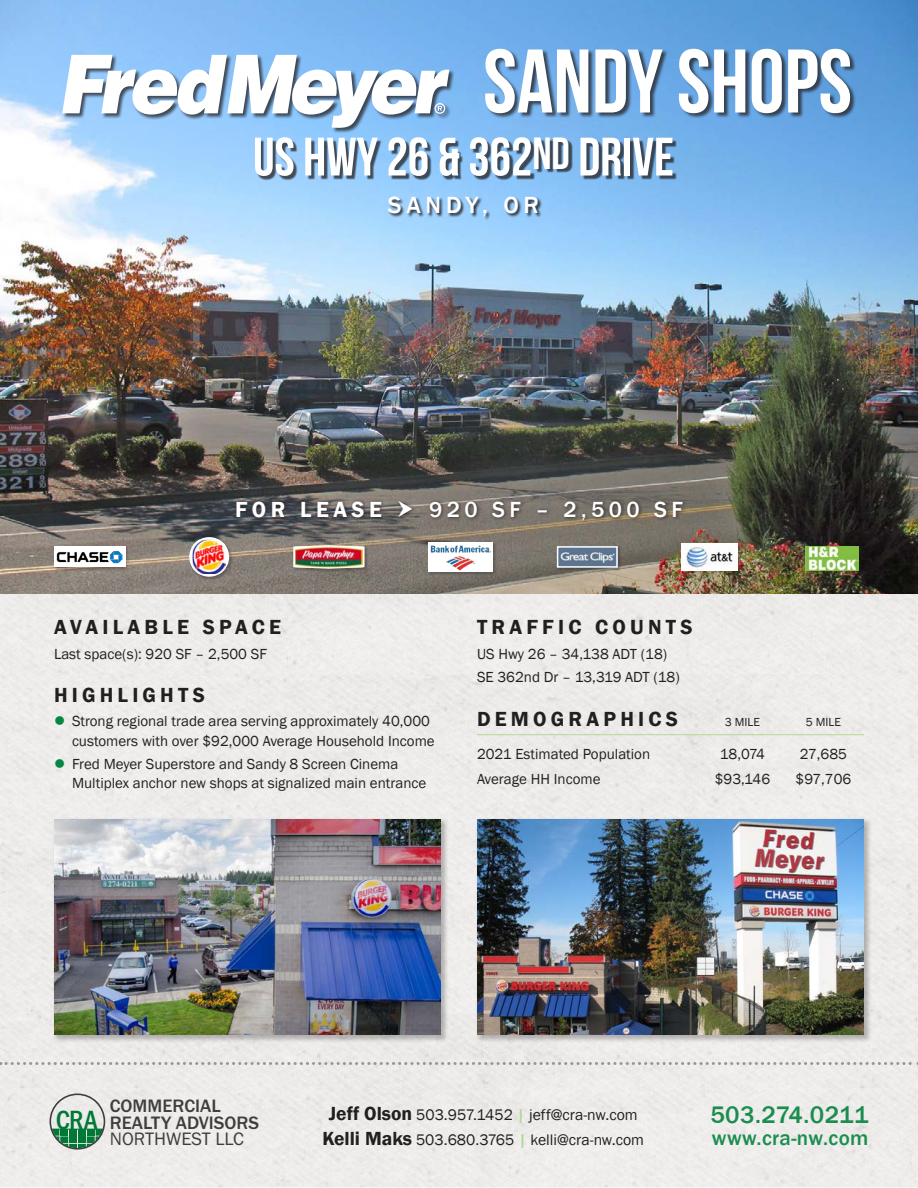
<style>
.page{position:relative;width:918px;height:1188px;background:#fff}
.page>*{position:absolute;margin:0;border:0;box-sizing:border-box;transform-origin:0 0}
.t1{font:90px "Bebas Neue";color:#fff}
.t2{font:54px "Bebas Neue";color:#fff}
.t3{font:500 condensed 27.45px "Franklin Gothic";color:#007836}
.t4{font:500 24.6px "Franklin Gothic";letter-spacing:.02em;color:#1b8d4f}
.t5{font:500 24px "Franklin Gothic";letter-spacing:.2em;color:#fff}
.t6{font:500 22.5px "Franklin Gothic";letter-spacing:.2em;color:#fff}
.t7{font:600 22.5px "Franklin Gothic";letter-spacing:.2em;color:#fff}
.t8{font:600 21px "Franklin Gothic";letter-spacing:.2em;color:#231f20}
.t9{font:500 21px "Franklin Gothic";letter-spacing:.02em;color:#1b8d4f}
.t10{font:500 18.6px/16.5px "Franklin Gothic";color:#3e3e3f}
.t11{font:18.6px "Franklin Gothic";color:#3e3e3f}
.t12{font:15.75px/24.8px "Franklin Gothic";color:#231f20;text-align:center}
.t13{font:15px/19.5px "Franklin Gothic";color:#231f20}
.t14{font:12px "Franklin Gothic";color:#231f20}
.s1{font-size:45px}
.s2{font-size:27.15px}
.s3{font-weight:600;font-size:19.5px}
.s4{font-weight:500;font-size:16.5px;color:#b3da93}
</style>
<div class="page">
<img style="left:0;top:0;width:918px;height:594px">
<div style="left:233px;top:498px;width:455px;height:27px;background:#231f20;opacity:.85"></div>
<svg style="left:50px;top:1094px;width:55px;height:56px"></svg>
<div style="left:257px;top:139px;width:419px;height:41px;background:#231f20;opacity:.75"></div>
<div style="left:476px;top:818px;width:396px;height:225px;background:#231f20;opacity:.3"></div>
<img style="left:477px;top:819px;width:387px;height:216px">
<div style="left:53px;top:818px;width:396px;height:225px;background:#231f20;opacity:.3"></div>
<img style="left:54px;top:819px;width:387px;height:216px">
<div style="left:189px;top:537px;width:44px;height:44px;background:#231f20;opacity:.35"></div>
<svg style="left:189px;top:537px;width:40px;height:40px"></svg>
<img style="left:193px;top:540px;width:33px;height:34px">
<div style="left:53px;top:546px;width:76px;height:25px;background:#231f20;opacity:.35"></div>
<svg style="left:54px;top:547px;width:71px;height:20px"></svg>
<img style="left:57px;top:547px;width:65px;height:20px">
<div style="left:681px;top:543px;width:60px;height:31px;background:#231f20;opacity:.35"></div>
<img style="left:682px;top:544px;width:55px;height:26px">
<div style="left:556px;top:546px;width:66px;height:25px;background:#231f20;opacity:.35"></div>
<img style="left:560px;top:549px;width:55px;height:16px">
<div style="left:557px;top:546px;width:61px;height:22px;border:2px solid #fff"></div>
<div style="left:428px;top:541px;width:69px;height:35px;background:#231f20;opacity:.35"></div>
<img style="left:429px;top:542px;width:64px;height:30px">
<div style="left:293px;top:545px;width:76px;height:28px;background:#231f20;opacity:.35"></div>
<svg style="left:293px;top:545px;width:72px;height:24px"></svg>
<img style="left:295px;top:546px;width:68px;height:21px">
<div style="left:805px;top:546px;width:58px;height:28px;background:#231f20;opacity:.35"></div>
<img style="left:806px;top:546px;width:53px;height:24px">
<hr style="left:477px;top:734px;width:225px;height:1px;background:#b3da93">
<hr style="left:702px;top:734px;width:81px;height:1px;background:#b3da93">
<hr style="left:783px;top:734px;width:81px;height:1px;background:#b3da93">
<div style="left:63px;top:49px;width:793px;height:85px;background:#231f20;opacity:.75"></div>
<svg style="left:62px;top:55px;width:387px;height:73px"></svg>
<div style="left:388px;top:197px;width:155px;height:24px;background:#231f20;opacity:.9"></div>
<svg style="left:0;top:1062px;width:918px;height:3px"></svg>
<svg style="left:398px;top:500px;width:15px;height:17px"></svg>
<svg style="left:55px;top:716px;width:9px;height:9px"></svg>
<svg style="left:55px;top:759px;width:9px;height:9px"></svg>
<h1 class="t1" style="left:483px;top:32px;width:371px">SANDY SHOPS</h1>
<h2 class="t2" style="left:253px;top:127px;width:422px">US HWY 26 &amp; 362<span class="s1">ND</span> DRIVE</h2>
<h3 class="t5" style="left:388px;top:190px;width:153px">SANDY, OR</h3>
<h3 class="t7" style="left:235px;top:496px;width:148px">FOR LEASE</h3>
<h3 class="t6" style="left:429px;top:496px;width:255px">920 SF – 2,500 SF</h3>
<h3 class="t8" style="left:54px;top:614px;width:229px">AVAILABLE SPACE</h3>
<h3 class="t8" style="left:477px;top:614px;width:217px">TRAFFIC COUNTS</h3>
<p class="t13" style="left:54px;top:644px;width:214px">Last space(s): 920 SF – 2,500 SF</p>
<h3 class="t8" style="left:54px;top:682px;width:153px">HIGHLIGHTS</h3>
<p class="t13" style="left:72px;top:712px;width:364px">Strong regional trade area serving approximately 40,000 customers with over $92,000 Average Household Income</p>
<p class="t13" style="left:72px;top:754px;width:356px">Fred Meyer Superstore and Sandy 8 Screen Cinema<br>Multiplex anchor new shops at signalized main entrance</p>
<p class="t13" style="left:477px;top:642px;width:204px;line-height:23.2px">US Hwy 26 – 34,138 ADT (18)<br>SE 362nd Dr – 13,319 ADT (18)</p>
<h3 class="t8" style="left:477px;top:706px;width:203px">DEMOGRAPHICS</h3>
<p class="t14" style="left:725px;top:714px;width:37px">3 MILE</p>
<p class="t14" style="left:806px;top:714px;width:37px">5 MILE</p>
<p class="t13" style="left:477px;top:744px;width:175px">2021 Estimated Population</p>
<p class="t13" style="left:720px;top:744px;width:47px">18,074</p>
<p class="t13" style="left:800px;top:744px;width:49px">27,685</p>
<p class="t13" style="left:477px;top:770px;width:125px">Average HH Income</p>
<p class="t13" style="left:715px;top:770px;width:57px">$93,146</p>
<p class="t13" style="left:796px;top:770px;width:57px">$97,706</p>
<h3 class="t3" style="left:56px;top:1102px;width:44px"><span class="s2">C</span>RA</h3>
<p class="t10" style="left:108px;top:1098px;width:151px">COMMERCIAL<br>REALTY ADVISORS</p>
<p class="t11" style="left:108px;top:1128px;width:136px">NORTHWEST LLC</p>
<p class="t12" style="left:322px;top:1103px;width:323px"><span class="s3">Jeff Olson</span> 503.957.1452 <span class="s4">|</span> jeff@cra-nw.com<br><span class="s3">Kelli Maks</span> 503.680.3765 <span class="s4">|</span> kelli@cra-nw.com</p>
<h3 class="t4" style="left:710px;top:1099px;width:160px">503.274.0211</h3>
<h3 class="t9" style="left:712px;top:1125px;width:158px">www.cra-nw.com</h3>
</div>
